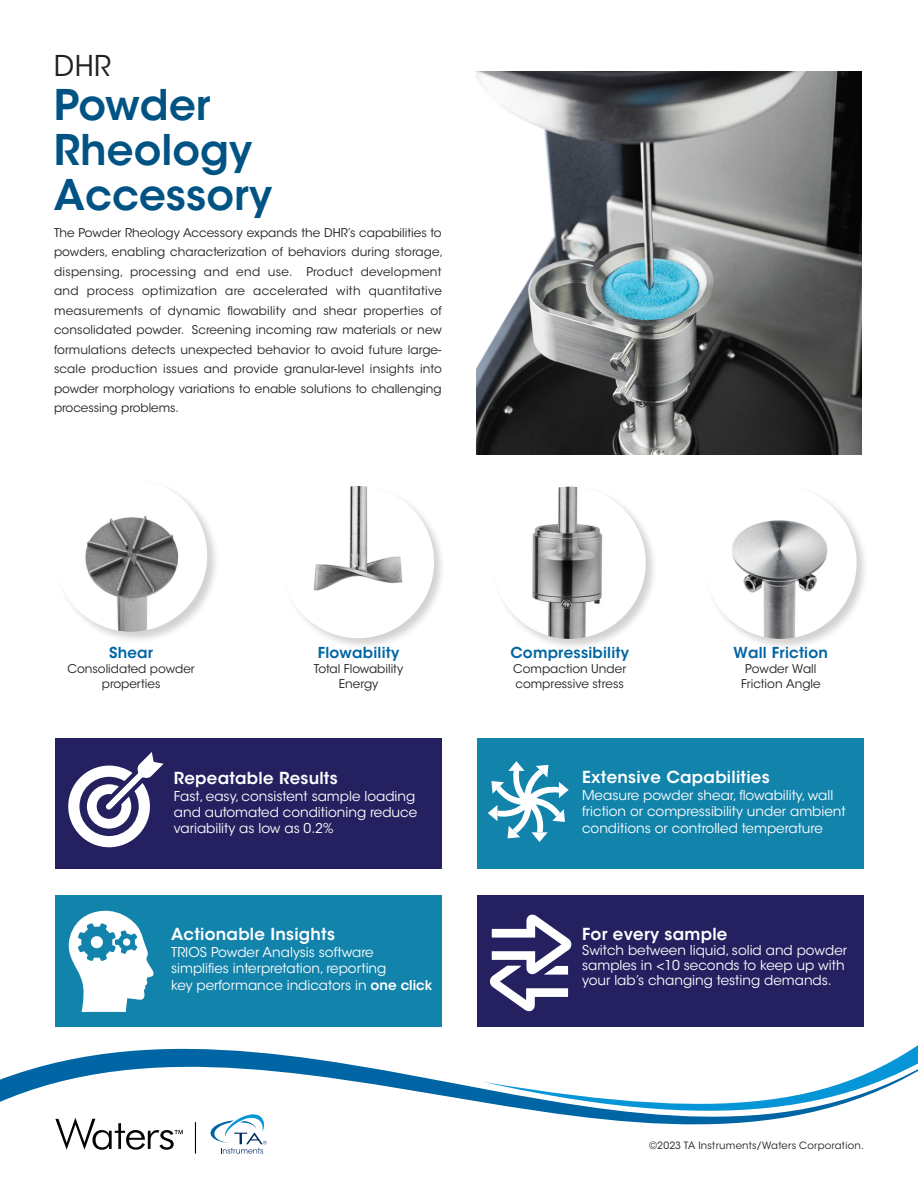
<style>
.page{position:relative;width:918px;height:1188px;background:#fff}
.page>*{position:absolute;margin:0;border:0;box-sizing:border-box;transform-origin:0 0}
.t1{font:600 42px/45px "ITC Avant Garde Std";color:#015384}
.t2{font:28.5px "ITC Avant Garde Std";color:#231f20}
.t3{font:600 16.5px "ITC Avant Garde Std";letter-spacing:.015em;color:#fff}
.t4{font:600 15px "ITC Avant Garde Std";letter-spacing:.015em;color:#0065a4}
.t5{font:13.5px/16.5px "ITC Avant Garde Std";color:#fff}
.t6{font:12px/19.5px "ITC Avant Garde Std";letter-spacing:.005em;color:#231f20;text-align:center}
.t7{font:10.05px "ITC Avant Garde Std";letter-spacing:.025em;color:#231f20}
.s1{font-weight:600}
</style>
<div class="page">
<svg style="left:0;top:1009px;width:484px;height:115px"></svg>
<svg style="left:484px;top:1009px;width:434px;height:115px"></svg>
<svg style="left:55px;top:1118px;width:128px;height:32px"></svg>
<hr style="left:195px;top:1122px;width:1px;height:32px;background:#040503">
<svg style="left:210px;top:1114px;width:57px;height:40px"></svg>
<img style="left:476px;top:71px;width:385px;height:384px">
<div style="left:56px;top:896px;width:386px;height:131px;background:#1283ab"></div>
<div style="left:56px;top:738px;width:386px;height:131px;background:#252161"></div>
<div style="left:477px;top:896px;width:386px;height:131px;background:#252161"></div>
<div style="left:477px;top:738px;width:386px;height:131px;background:#1283ab"></div>
<svg style="left:68px;top:910px;width:86px;height:102px"></svg>
<svg style="left:68px;top:752px;width:96px;height:95px"></svg>
<svg style="left:488px;top:761px;width:81px;height:81px"></svg>
<svg style="left:490px;top:914px;width:81px;height:97px"></svg>
<div style="left:54px;top:478px;width:165px;height:166px;background:#231f20;opacity:.2"></div>
<img style="left:55px;top:480px;width:152px;height:152px;border-radius:76px">
<div style="left:281px;top:485px;width:165px;height:165px;background:#231f20;opacity:.2"></div>
<img style="left:282px;top:486px;width:152px;height:152px;border-radius:76px">
<div style="left:493px;top:486px;width:165px;height:165px;background:#231f20;opacity:.2"></div>
<img style="left:494px;top:487px;width:152px;height:152px;border-radius:76px">
<div style="left:703px;top:486px;width:166px;height:165px;background:#231f20;opacity:.2"></div>
<img style="left:704px;top:487px;width:153px;height:152px;border-radius:76px">
<h2 class="t2" style="left:54px;top:48px;width:59px">DHR</h2>
<h1 class="t1" style="left:54px;top:82px;width:220px">Powder<br>Rheology<br>Accessory</h1>
<p class="t6" style="left:54px;top:223px;width:391px;text-align:left">The Powder Rheology Accessory expands the DHR’s capabilities to powders, enabling characterization of behaviors during storage, dispensing, processing and end use. Product development and process optimization are accelerated with quantitative measurements of dynamic flowability and shear properties of consolidated powder. Screening incoming raw materials or new formulations detects unexpected behavior to avoid future large&shy;scale production issues and provide granular-level insights into powder morphology variations to enable solutions to challenging processing problems.</p>
<p class="t4" style="left:109px;top:643px;width:46px">Shear</p>
<p class="t6" style="left:67px;top:661px;width:129px;line-height:15px">Consolidated powder properties</p>
<p class="t4" style="left:318px;top:643px;width:83px">Flowability</p>
<p class="t6" style="left:314px;top:661px;width:91px;line-height:15px">Total Flowability<br>Energy</p>
<h3 class="t3" style="left:174px;top:768px;width:165px">Repeatable Results</h3>
<p class="t5" style="left:174px;top:788px;width:245px">Fast, easy, consistent sample loading and automated conditioning reduce variability as low as 0.2%</p>
<h3 class="t3" style="left:171px;top:924px;width:165px">Actionable Insights</h3>
<p class="t5" style="left:171px;top:944px;width:263px">TRIOS Powder Analysis software simplifies interpretation, reporting<br>key performance indicators in <span class="s1">one click</span></p>
<p class="t4" style="left:510px;top:643px;width:120px">Compressibility</p>
<p class="t6" style="left:513px;top:661px;width:115px;line-height:15px;text-align:left">Compaction Under compressive stress</p>
<p class="t4" style="left:734px;top:643px;width:96px">Wall Friction</p>
<p class="t6" style="left:741px;top:661px;width:81px;line-height:15px">Powder Wall<br>Friction Angle</p>
<h3 class="t3" style="left:582px;top:767px;width:189px">Extensive Capabilities</h3>
<p class="t5" style="left:582px;top:787px;width:265px">Measure powder shear, flowability, wall friction or compressibility under ambient conditions or controlled temperature</p>
<h3 class="t3" style="left:582px;top:924px;width:147px">For every sample</h3>
<p class="t5" style="left:582px;top:943px;width:267px;line-height:15px">Switch between liquid, solid and powder samples in &lt;10 seconds to keep up with your lab’s changing testing demands.</p>
<p class="t7" style="left:649px;top:1139px;width:216px">©2023 TA Instruments/Waters Corporation.</p>
</div>
